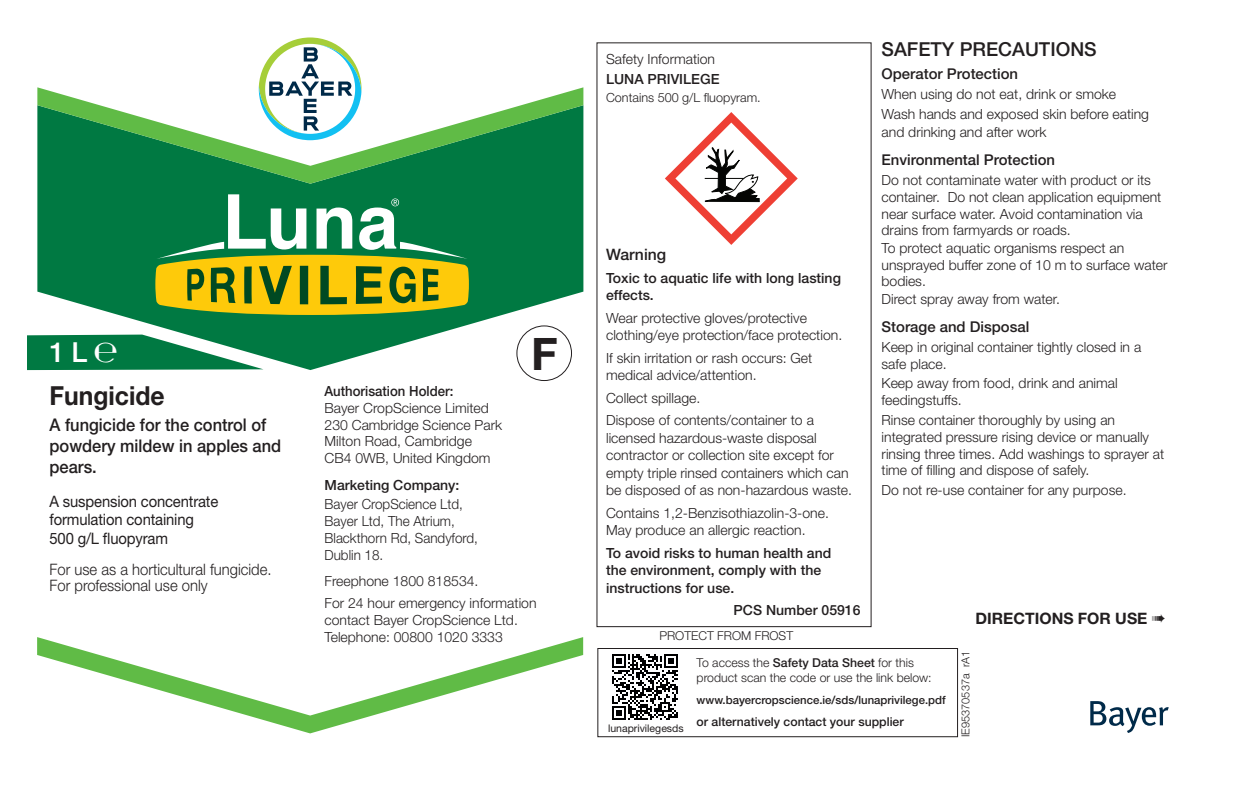
<style>
.page{position:relative;width:1238px;height:788px;background:#fff}
.page>*{position:absolute;margin:0;border:0;box-sizing:border-box;transform-origin:0 0}
.t1{font:700 44.8px "Helvetica Neue";color:#231f20}
.t2{font:500 27.65px "Helvetica Neue LT Std";color:#fff}
.t3{font:700 26.25px "Helvetica Neue LT Std";color:#231f20;scale:.94 1}
.t4{font:500 19.25px "Helvetica Neue LT Std";color:#231f20}
.t5{font:500 17.5px/21px "Helvetica Neue LT Std";color:#231f20;scale:.94 1}
.t6{font:15.75px/18.9px "Helvetica Neue LT Std";letter-spacing:-.01em;color:#231f20;scale:.94 1}
.t7{font:300 15.75px/15.8px "Helvetica Neue LT Std";color:#231f20;scale:.94 1}
.t8{font:700 15.75px "Helvetica Neue LT Std";color:#231f20}
.t9{font:500 15.75px "Helvetica Neue LT Std";color:#231f20}
.t10{font:500 14.88px "Helvetica Neue LT Std";color:#231f20}
.t11{font:300 14px/16.8px "Helvetica Neue LT Std";color:#231f20}
.t12{font:500 14px/17.5px "Helvetica Neue LT Std";color:#231f20}
.t13{font:300 14px/16.8px "Helvetica Neue LT Std";color:#231f20;scale:.96 1}
.t14{font:500 14px "Helvetica Neue LT Std";color:#231f20;scale:.94 1}
.t15{font:300 12.6px "Helvetica Neue LT Std";color:#231f20}
.t16{font:300 12.25px/14.7px "Helvetica Neue LT Std";color:#231f20}
.t17{font:500 12.25px "Helvetica Neue LT Std";color:#231f20}
.t18{font:500 11.38px "Helvetica Neue LT Std";color:#231f20}
.t19{font:300 11.03px "Helvetica Neue LT Std";color:#231f20}
.t20{font:10.5px "Helvetica Neue LT Std";color:#231f20}
.s1{font-weight:500}
</style>
<div class="page">
<svg style="left:37px;top:184px;width:546px;height:186px;fill:#007942"></svg>
<svg style="left:37px;top:87px;width:546px;height:97px"></svg>
<div style="left:516px;top:325px;width:56px;height:56px;border:1px solid #231f20;border-radius:50%"></div>
<svg style="left:259px;top:37px;width:102px;height:103px"></svg>
<svg style="left:37px;top:637px;width:546px;height:96px"></svg>
<svg style="left:1090px;top:701px;width:78px;height:31px"></svg>
<div style="left:597px;top:648px;width:360px;height:89px;border:1px solid #231f20"></div>
<svg style="left:612px;top:719px;width:58px;height:1px"></svg>
<svg style="left:612px;top:654px;width:66px;height:65px"></svg>
<svg style="left:665px;top:112px;width:132px;height:133px"></svg>
<svg style="left:155px;top:194px;width:314px;height:121px"></svg>
<svg style="left:27px;top:334px;width:236px;height:36px"></svg>
<h2 class="t2" style="left:50px;top:336px;width:39px">1 L</h2>
<h1 class="t1" style="left:531px;top:326px;width:28px">F</h1>
<h3 class="t3" style="left:50px;top:379px;width:124px">Fungicide</h3>
<p class="t5" style="left:50px;top:414px;width:248px">A fungicide for the control of powdery mildew in apples and pears.</p>
<p class="t6" style="left:50px;top:491px;width:181px">A suspension concentrate formulation containing<br>500 g/L fluopyram</p>
<p class="t7" style="left:50px;top:561px;width:238px">For use as a horticultural fungicide.<br>For professional use only</p>
<p class="t14" style="left:324px;top:382px;width:138px">Authorisation Holder:</p>
<p class="t11" style="left:324px;top:399px;width:179px">Bayer CropScience Limited<br>230 Cambridge Science Park<br>Milton Road, Cambridge<br>CB4 0WB, United Kingdom</p>
<p class="t12" style="left:324px;top:476px;width:136px">Marketing Company:</p>
<p class="t13" style="left:324px;top:495px;width:161px">Bayer CropScience Ltd,<br>Bayer Ltd, The Atrium,<br>Blackthorn Rd, Sandyford,<br>Dublin 18.</p>
<p class="t11" style="left:324px;top:570px;width:213px;line-height:21.7px">Freephone 1800 818534.<br>For 24 hour emergency information</p>
<p class="t11" style="left:324px;top:611px;width:195px">contact Bayer CropScience Ltd.<br>Telephone: 00800 1020 3333</p>
<p class="t11" style="left:606px;top:50px;width:110px">Safety Information</p>
<p class="t12" style="left:606px;top:70px;width:115px">LUNA PRIVILEGE</p>
<p class="t15" style="left:606px;top:90px;width:156px">Contains 500 g/L fluopyram.</p>
<p class="t9" style="left:606px;top:245px;width:62px">Warning</p>
<p class="t12" style="left:606px;top:269px;width:236px">Toxic to aquatic life with long lasting effects.</p>
<p class="t11" style="left:606px;top:309px;width:238px;line-height:17.5px">Wear protective gloves/protective clothing/eye protection/face protection.</p>
<p class="t11" style="left:606px;top:349px;width:208px;line-height:17.5px">If skin irritation or rash occurs: Get medical advice/attention.</p>
<p class="t11" style="left:606px;top:386px;width:209px;line-height:22.4px">Collect spillage.<br>Dispose of contents/container to a</p>
<p class="t11" style="left:606px;top:428px;width:247px;line-height:17.5px">licensed hazardous-waste disposal contractor or collection site except for empty triple rinsed containers which can be disposed of as non-hazardous waste.</p>
<p class="t11" style="left:606px;top:503px;width:224px;line-height:17.5px">Contains 1,2-Benzisothiazolin-3-one.<br>May produce an allergic reaction.</p>
<p class="t12" style="left:606px;top:544px;width:227px">To avoid risks to human health and the environment, comply with the instructions for use.</p>
<p class="t12" style="left:733px;top:601px;width:128px">PCS Number 05916</p>
<p class="t16" style="left:659px;top:628px;width:135px">PROTECT FROM FROST</p>
<h3 class="t4" style="left:881px;top:38px;width:217px">SAFETY PRECAUTIONS</h3>
<p class="t10" style="left:881px;top:65px;width:138px">Operator Protection</p>
<p class="t11" style="left:881px;top:84px;width:269px;line-height:19.8px">When using do not eat, drink or smoke<br>Wash hands and exposed skin before eating</p>
<p class="t11" style="left:881px;top:123px;width:166px">and drinking and after work</p>
<p class="t10" style="left:881px;top:151px;width:175px">Environmental Protection</p>
<p class="t11" style="left:881px;top:171px;width:287px">Do not contaminate water with product or its container. Do not clean application equipment near surface water. Avoid contamination via drains from farmyards or roads.<br>To protect aquatic organisms respect an unsprayed buffer zone of 10 m to surface water bodies.<br>Direct spray away from water.</p>
<p class="t10" style="left:881px;top:318px;width:149px">Storage and Disposal</p>
<p class="t11" style="left:881px;top:338px;width:261px">Keep in original container tightly closed in a safe place.</p>
<p class="t11" style="left:881px;top:374px;width:237px">Keep away from food, drink and animal feedingstuffs.</p>
<p class="t11" style="left:881px;top:411px;width:284px">Rinse container thoroughly by using an integrated pressure rising device or manually rinsing three times. Add washings to sprayer at time of filling and dispose of safely.</p>
<p class="t11" style="left:881px;top:481px;width:246px">Do not re-use container for any purpose.</p>
<p class="t8" style="left:975px;top:608px;width:191px">DIRECTIONS FOR USE ➠</p>
<p class="t20" style="left:608px;top:722px;width:77px">lunaprivilegesds</p>
<p class="t16" style="left:696px;top:655px;width:236px">To access the <span class="s1">Safety Data Sheet</span> for this product scan the code or use the link below:</p>
<p class="t18" style="left:696px;top:693px;width:250px">www.bayercropscience.ie/sds/lunaprivilege.pdf</p>
<p class="t17" style="left:696px;top:714px;width:208px">or alternatively contact your supplier</p>
<p class="t19" style="left:958px;top:737px;width:88px;rotate:-90deg">IE95370537a rA1</p>
</div>
